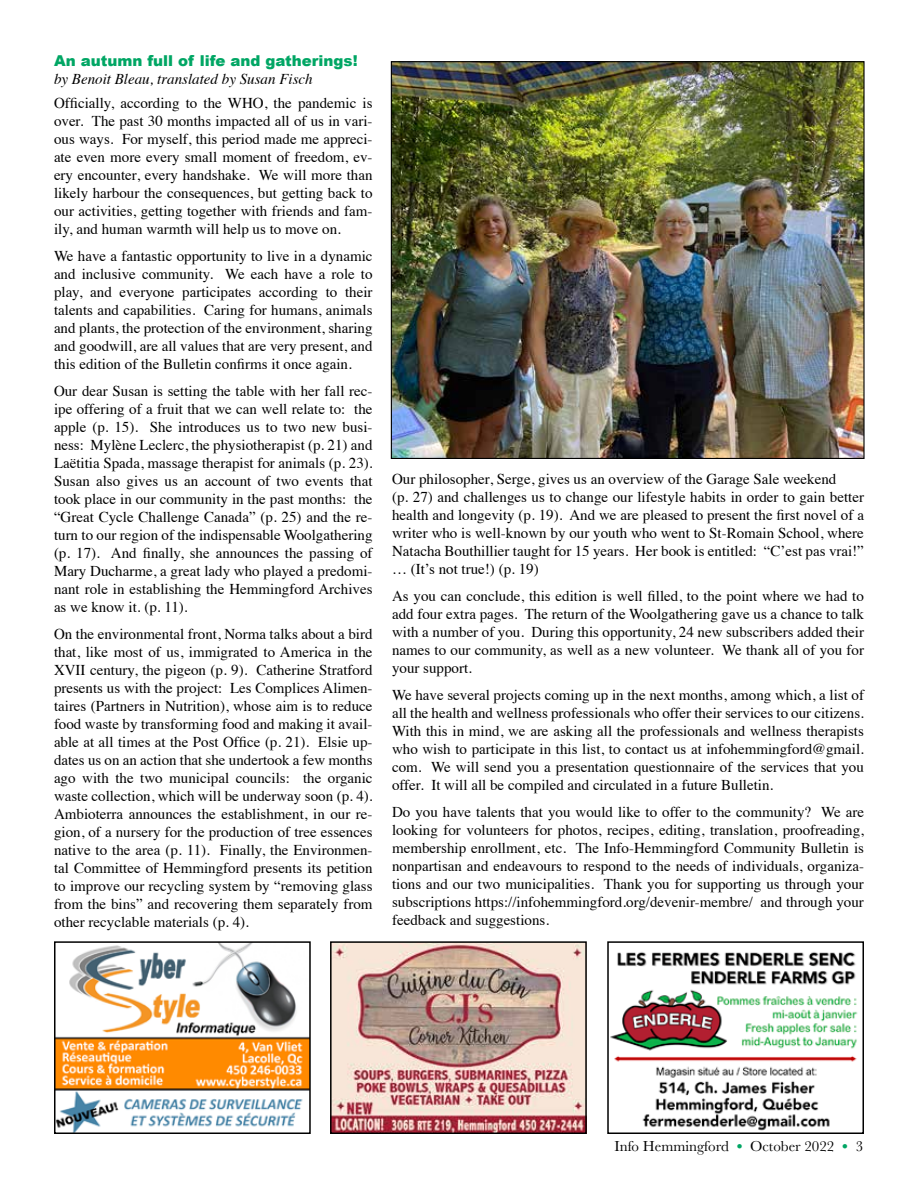
<style>
.page{position:relative;width:918px;height:1188px;background:#fff}
.page>*{position:absolute;margin:0;border:0;box-sizing:border-box;transform-origin:0 0}
.t1{font:15px/18px "Times";color:#000;text-align:justify}
.t2{font:italic 15px "Times";color:#000}
.t3{font:900 15px "Arial";color:#00a664}
.t4{font:15px "Baskerville";color:#000}
.s1{font-size:18px;color:#00a664}
</style>
<div class="page">
<img style="left:57px;top:944px;width:251px;height:187px">
<div style="left:54px;top:941px;width:257px;height:193px;border:2px solid #000"></div>
<img style="left:610px;top:952px;width:248px;height:179px">
<div style="left:607px;top:941px;width:257px;height:193px;border:2px solid #000"></div>
<img style="left:333px;top:944px;width:251px;height:187px">
<div style="left:330px;top:941px;width:257px;height:193px;border:2px solid #000"></div>
<img style="left:393px;top:63px;width:470px;height:394px">
<p class="t3" style="left:54px;top:50px;width:305px">An autumn full of life and gatherings!</p>
<p class="t2" style="left:54px;top:66px;width:260px">by Benoit Bleau, translated by Susan Fisch</p>
<p class="t1" style="left:54px;top:93px;width:320px">Officially, according to the WHO, the pandemic is over. The past 30 months impacted all of us in vari&shy;ous ways. For myself, this period made me appreci&shy;ate even more every small moment of freedom, ev&shy;ery encounter, every handshake. We will more than likely harbour the consequences, but getting back to our activities, getting together with friends and fam&shy;ily, and human warmth will help us to move on.</p>
<p class="t1" style="left:54px;top:246px;width:320px">We have a fantastic opportunity to live in a dynamic and inclusive community. We each have a role to play, and everyone participates according to their talents and capabilities. Caring for humans, animals and plants, the protection of the environment, sharing and goodwill, are all values that are very present, and this edition of the Bulletin confirms it once again.</p>
<p class="t1" style="left:54px;top:381px;width:320px">Our dear Susan is setting the table with her fall rec&shy;ipe offering of a fruit that we can well relate to: the apple (p. 15). She introduces us to two new busi&shy;ness: Mylène Leclerc, the physiotherapist (p. 21) and Laëtitia Spada, massage therapist for animals (p. 23).<br>Susan also gives us an account of two events that took place in our community in the past months: the “Great Cycle Challenge Canada” (p. 25) and the re&shy;turn to our region of the indispensable Woolgathering (p. 17). And finally, she announces the passing of Mary Ducharme, a great lady who played a predomi&shy;nant role in establishing the Hemmingford Archives as we know it. (p. 11).</p>
<p class="t1" style="left:54px;top:624px;width:320px">On the environmental front, Norma talks about a bird that, like most of us, immigrated to America in the XVII century, the pigeon (p. 9). Catherine Stratford presents us with the project: Les Complices Alimen&shy;taires (Partners in Nutrition), whose aim is to reduce food waste by transforming food and making it avail&shy;able at all times at the Post Office (p. 21). Elsie up&shy;dates us on an action that she undertook a few months ago with the two municipal councils: the organic waste collection, which will be underway soon (p. 4).<br>Ambioterra announces the establishment, in our re&shy;gion, of a nursery for the production of tree essences native to the area (p. 11). Finally, the Environmen&shy;tal Committee of Hemmingford presents its petition to improve our recycling system by “removing glass from the bins” and recovering them separately from other recyclable materials (p. 4).</p>
<p class="t1" style="left:392px;top:468px;width:473px;text-align:left">Our philosopher, Serge, gives us an overview of the Garage Sale weekend<br>(p. 27) and challenges us to change our lifestyle habits in order to gain better health and longevity (p. 19). And we are pleased to present the first novel of a writer who is well-known by our youth who went to St-Romain School, where Natacha Bouthillier taught for 15 years. Her book is entitled: “C’est pas vrai!” … (It’s not true!) (p. 19)</p>
<p class="t1" style="left:392px;top:585px;width:474px">As you can conclude, this edition is well filled, to the point where we had to add four extra pages. The return of the Woolgathering gave us a chance to talk with a number of you. During this opportunity, 24 new subscribers added their names to our community, as well as a new volunteer. We thank all of you for your support.</p>
<p class="t1" style="left:392px;top:684px;width:474px">We have several projects coming up in the next months, among which, a list of all the health and wellness professionals who offer their services to our citizens.<br>With this in mind, we are asking all the professionals and wellness therapists who wish to participate in this list, to contact us at infohemmingford@gmail. com. We will send you a presentation questionnaire of the services that you offer. It will all be compiled and circulated in a future Bulletin.</p>
<p class="t1" style="left:392px;top:801px;width:473px">Do you have talents that you would like to offer to the community? We are looking for volunteers for photos, recipes, editing, translation, proofreading, membership enrollment, etc. The Info-Hemmingford Community Bulletin is nonpartisan and endeavours to respond to the needs of individuals, organiza&shy;tions and our two municipalities. Thank you for supporting us through your subscriptions https://infohemmingford.org/devenir-membre/ and through your feedback and suggestions.</p>
<p class="t4" style="left:614px;top:1136px;width:250px">Info Hemmingford <span class="s1">•</span> October 2022 <span class="s1">•</span> 3</p>
</div>
